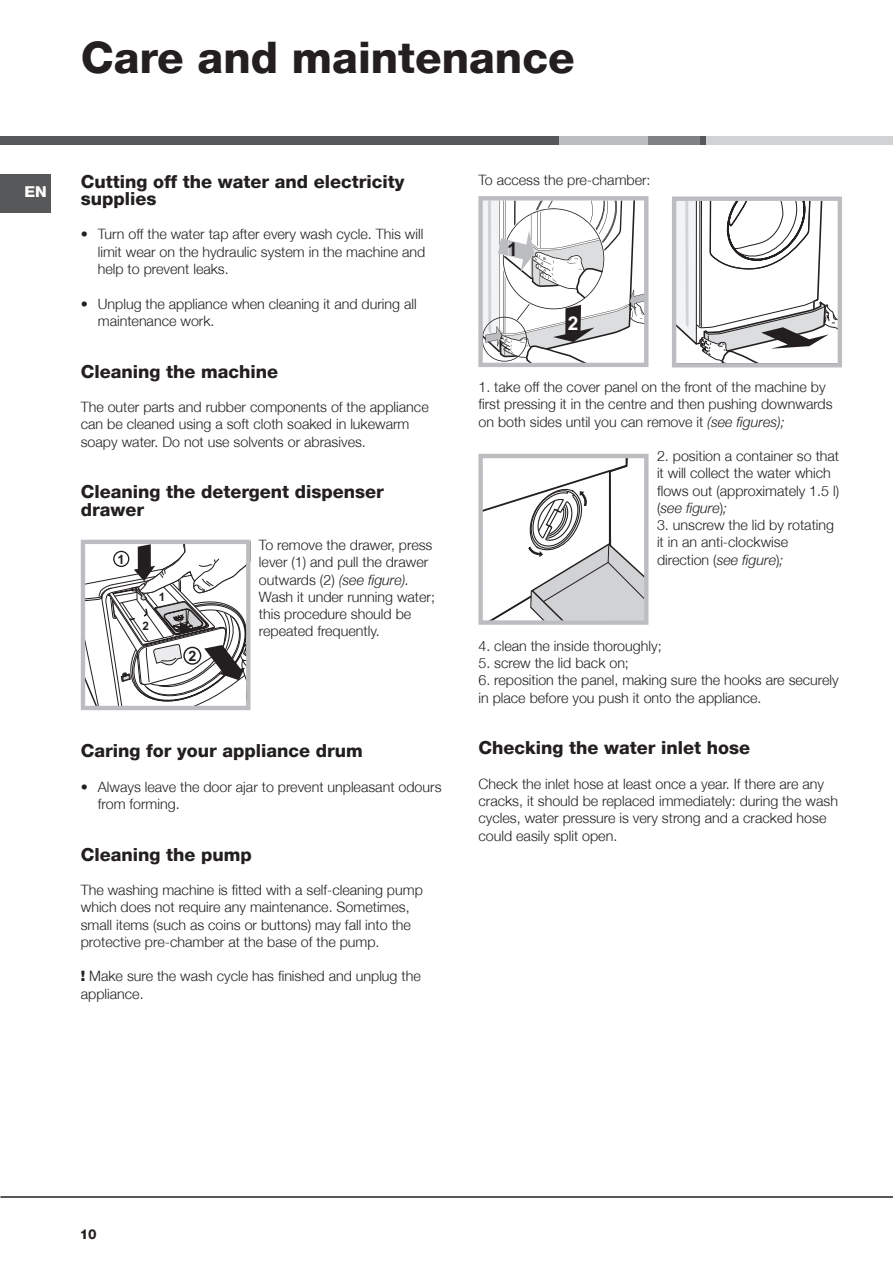
<style>
.page{position:relative;width:893px;height:1263px;background:#fff}
.page>*{position:absolute;margin:0;border:0;box-sizing:border-box;transform-origin:0 0}
.Titolo{font:800 43.5px "Helvetica Neue";color:#231f20}
.t1{font:700 18.9px "Arial";color:#231f20}
.t2{font:700 18.9px "Arial";color:#fff}
.Titolo_2{font:800 18px/17.2px "Helvetica Neue";color:#231f20}
.t3{font:800 15px "Helvetica Neue";color:#fff;scale:1.05 1}
.t4{font:700 14.4px "Arial";color:#231f20}
.Corpo_testo{font:300 14.25px/17.2px "Helvetica Neue";color:#231f20}
.Corpo_Testo_Rientro{font:300 14.25px/17.2px "Helvetica Neue";color:#231f20}
.t5{font:800 13.5px "Helvetica Neue";color:#231f20}
.t6{font:700 12.9px "Arial";color:#231f20}
.t7{font:700 11.7px "Arial";color:#231f20}
.s1{font-style:italic}
.s2{font-weight:900}
</style>
<div class="page">
<hr style="left:0;top:1196px;width:893px;height:2px;background:#231f20">
<div style="left:0;top:136px;width:891px;height:9px;background:#57585a"></div>
<div style="left:559px;top:136px;width:89px;height:9px;background:#bcbdc0"></div>
<div style="left:648px;top:136px;width:51px;height:9px;background:#808285"></div>
<div style="left:706px;top:136px;width:187px;height:9px;background:#d1d2d4"></div>
<div style="left:0;top:174px;width:51px;height:38px;background:#57585a"></div>
<svg style="left:483px;top:459px;width:160px;height:161px"></svg>
<div style="left:478px;top:454px;width:170px;height:171px;border:4px solid #bcbdc0"></div>
<svg style="left:86px;top:545px;width:160px;height:160px"></svg>
<div style="left:81px;top:540px;width:170px;height:170px;border:4px solid #bcbdc0"></div>
<svg style="left:478px;top:196px;width:170px;height:171px"></svg>
<svg style="left:672px;top:196px;width:168px;height:166px"></svg>
<div style="left:672px;top:197px;width:170px;height:170px;border:4px solid #bcbdc0"></div>
<p class="Titolo" style="left:81px;top:31px;width:495px">Care and maintenance</p>
<p class="t3" style="left:24px;top:183px;width:23px">EN</p>
<p class="Titolo_2" style="left:81px;top:173px;width:325px">Cutting off the water and electricity supplies</p>
<p class="Corpo_Testo_Rientro" style="left:98px;top:225px;width:329px;text-indent:-17px">• Turn off the water tap after every wash cycle. This will limit wear on the hydraulic system in the machine and help to prevent leaks.</p>
<p class="Corpo_Testo_Rientro" style="left:98px;top:294px;width:320px;text-indent:-17px">• Unplug the appliance when cleaning it and during all maintenance work.</p>
<p class="Titolo_2" style="left:81px;top:362px;width:199px">Cleaning the machine</p>
<p class="Corpo_testo" style="left:81px;top:398px;width:349px">The outer parts and rubber components of the appliance can be cleaned using a soft cloth soaked in lukewarm soapy water. Do not use solvents or abrasives.</p>
<p class="Titolo_2" style="left:81px;top:483px;width:305px">Cleaning the detergent dispenser drawer</p>
<p class="Corpo_testo" style="left:259px;top:536px;width:175px">To remove the drawer, press lever (1) and pull the drawer outwards (2) <span class="s1">(see figure).</span></p>
<p class="Corpo_testo" style="left:259px;top:588px;width:178px">Wash it under running water; this procedure should be repeated frequently.</p>
<p class="t6" style="left:117px;top:550px;width:9px">1</p>
<p class="t7" style="left:159px;top:589px;width:8px">1</p>
<p class="t7" style="left:142px;top:618px;width:8px">2</p>
<p class="t4" style="left:189px;top:645px;width:9px">2</p>
<p class="Titolo_2" style="left:81px;top:742px;width:284px">Caring for your appliance drum</p>
<p class="Corpo_Testo_Rientro" style="left:98px;top:777px;width:345px;text-indent:-17px">• Always leave the door ajar to prevent unpleasant odours from forming.</p>
<p class="Titolo_2" style="left:81px;top:845px;width:173px">Cleaning the pump</p>
<p class="Corpo_testo" style="left:81px;top:881px;width:344px">The washing machine is fitted with a self-cleaning pump which does not require any maintenance. Sometimes, small items (such as coins or buttons) may fall into the protective pre-chamber at the base of the pump.</p>
<p class="Corpo_testo" style="left:81px;top:967px;width:341px"><span class="s2">!</span> Make sure the wash cycle has finished and unplug the appliance.</p>
<p class="Corpo_testo" style="left:478px;top:171px;width:174px">To access the pre-chamber:</p>
<p class="t1" style="left:507px;top:236px;width:12px">1</p>
<p class="t2" style="left:568px;top:310px;width:12px">2</p>
<p class="Corpo_testo" style="left:478px;top:378px;width:356px">1. take off the cover panel on the front of the machine by first pressing it in the centre and then pushing downwards on both sides until you can remove it <span class="s1">(see figures);</span></p>
<p class="Corpo_testo" style="left:657px;top:447px;width:184px">2. position a container so that it will collect the water which flows out (approximately 1.5 l) (<span class="s1">see figure</span>)<span class="s1">;</span></p>
<p class="Corpo_testo" style="left:657px;top:516px;width:179px">3. unscrew the lid by rotating it in an anti-clockwise direction (<span class="s1">see figure</span>)<span class="s1">;</span></p>
<p class="Corpo_testo" style="left:478px;top:637px;width:185px">4. clean the inside thoroughly;</p>
<p class="Corpo_testo" style="left:478px;top:654px;width:152px">5. screw the lid back on;</p>
<p class="Corpo_testo" style="left:478px;top:671px;width:362px">6. reposition the panel, making sure the hooks are securely in place before you push it onto the appliance.</p>
<p class="Titolo_2" style="left:478px;top:739px;width:273px">Checking the water inlet hose</p>
<p class="Corpo_testo" style="left:478px;top:775px;width:361px">Check the inlet hose at least once a year. If there are any cracks, it should be replaced immediately: during the wash cycles, water pressure is very strong and a cracked hose could easily split open.</p>
<p class="t5" style="left:80px;top:1226px;width:19px">10</p>
</div>
